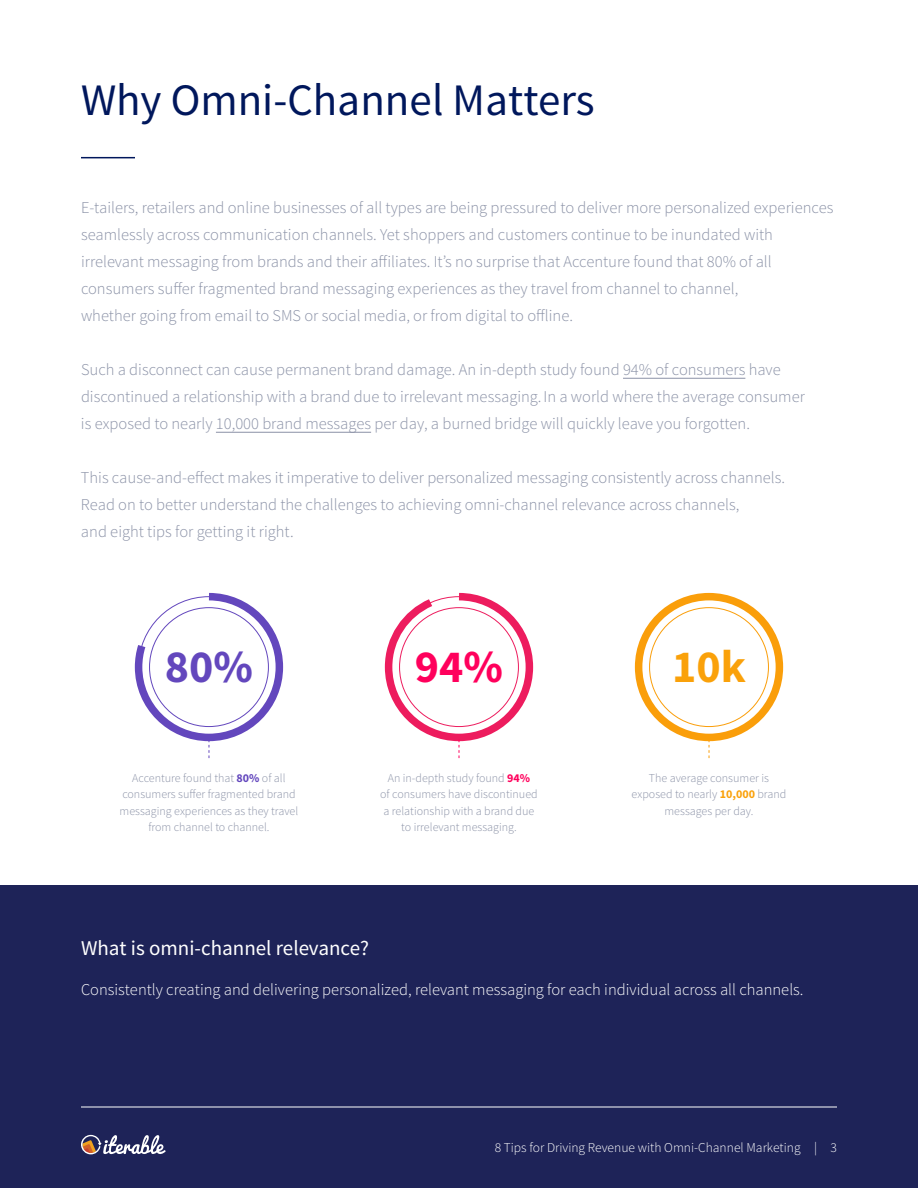
<style>
.page{position:relative;width:918px;height:1188px;background:#fff}
.page>*{position:absolute;margin:0;border:0;box-sizing:border-box;transform-origin:0 0}
.t1{font:700 46.05px "Source Sans Pro";color:#ff005c}
.t2{font:700 46.05px "Source Sans Pro";color:#6347bd}
.t3{font:700 46.05px "Source Sans Pro";color:#faa10a}
.t4{font:45px "Source Sans Pro";color:#00175c}
.t5{font:21px "Source Sans Pro";color:#fff}
.t6{font:300 16.5px/27px "Source Sans Pro";color:#8a91a6}
.t7{font:300 16.5px "Source Sans Pro";color:#fff}
.t8{font:300 13.5px "Source Sans Pro";color:#fff}
.t9{font:300 12px/16.5px "Source Sans Pro";color:#8a91a6;text-align:center}
.s1{font-weight:700;color:#6347bd}
.s2{font-weight:700;color:#ff005c}
.s3{font-weight:700;color:#faa10a}
</style>
<div class="page">
<div style="left:0;top:886px;width:918px;height:302px;background:#1e2358"></div>
<hr style="left:623px;top:378px;width:122px;height:1px;background:#8a91a6">
<hr style="left:216px;top:432px;width:155px;height:1px;background:#8a91a6">
<hr style="left:81px;top:157px;width:54px;height:1px;background:#00175c">
<svg style="left:384px;top:592px;width:150px;height:166px"></svg>
<svg style="left:134px;top:592px;width:150px;height:166px"></svg>
<div style="left:635px;top:593px;width:148px;height:148px;border:8px solid #fa9e0a;border-radius:50%"></div>
<svg style="left:709px;top:740px;width:1px;height:18px"></svg>
<svg style="left:81px;top:1135px;width:85px;height:19px"></svg>
<hr style="left:81px;top:1107px;width:756px;height:1px;background:#fff">
<h2 class="t4" style="left:81px;top:72px;width:515px">Why Omni-Channel Matters</h2>
<p class="t6" style="left:81px;top:194px;width:754px">E-tailers, retailers and online businesses of all types are being pressured to deliver more personalized experiences seamlessly across communication channels. Yet shoppers and customers continue to be inundated with irrelevant messaging from brands and their affiliates. It’s no surprise that Accenture found that 80% of all consumers suffer fragmented brand messaging experiences as they travel from channel to channel,<br>whether going from email to SMS or social media, or from digital to offline.</p>
<p class="t6" style="left:81px;top:356px;width:726px">Such a disconnect can cause permanent brand damage. An in-depth study found 94% of consumers have discontinued a relationship with a brand due to irrelevant messaging.In a world where the average consumer is exposed to nearly 10,000 brand messages per day, a burned bridge will quickly leave you forgotten.</p>
<p class="t6" style="left:81px;top:464px;width:706px">This cause-and-effect makes it imperative to deliver personalized messaging consistently across channels.<br>Read on to better understand the challenges to achieving omni-channel relevance across channels,<br>and eight tips for getting it right.</p>
<h1 class="t2" style="left:165px;top:637px;width:90px">80%</h1>
<p class="t9" style="left:120px;top:769px;width:180px">Accenture found that <span class="s1">80%</span> of all consumers suffer fragmented brand messaging experiences as they travel from channel to channel.</p>
<h1 class="t1" style="left:415px;top:637px;width:90px">94%</h1>
<p class="t9" style="left:380px;top:770px;width:159px">An in-depth study found <span class="s2">94%<br></span>of consumers have discontinued a relationship with a brand due to irrelevant messaging.</p>
<h1 class="t3" style="left:672px;top:637px;width:75px">10k</h1>
<p class="t9" style="left:632px;top:770px;width:156px">The average consumer is exposed to nearly <span class="s3">10,000</span> brand messages per day.</p>
<p class="t5" style="left:81px;top:935px;width:290px">What is omni-channel relevance?</p>
<p class="t7" style="left:81px;top:980px;width:724px">Consistently creating and delivering personalized, relevant messaging for each individual across all channels.</p>
<p class="t8" style="left:495px;top:1139px;width:344px">8 Tips for Driving Revenue with Omni-Channel Marketing | 3</p>
</div>
